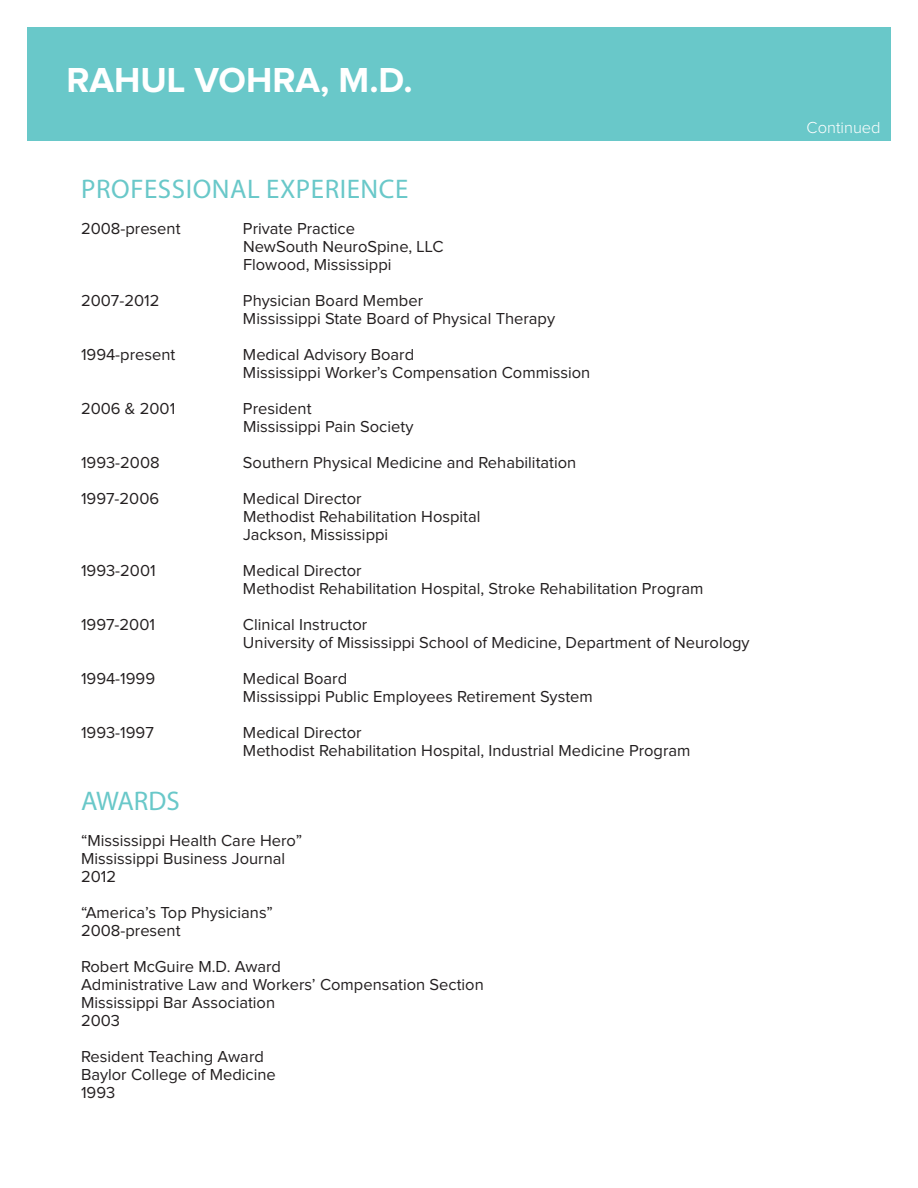
<style>
.page{position:relative;width:918px;height:1188px;background:#fff}
.page>*{position:absolute;margin:0;border:0;box-sizing:border-box;transform-origin:0 0}
.t1{font:700 36px "Proxima Nova";color:#fff}
.t2{font:27px "Myriad Pro";letter-spacing:.02em;color:#69c8c9}
.t3{font:16.5px/18px "Proxima Nova";color:#231f20}
.t4{font:300 16.5px "Proxima Nova";color:#fff}
</style>
<div class="page">
<div style="left:27px;top:27px;width:864px;height:113px;background:#69c8c9"></div>
<h1 class="t1" style="left:66px;top:64px;width:348px">RAHUL VOHRA, M.D.</h1>
<h2 class="t2" style="left:81px;top:172px;width:329px">PROFESSIONAL EXPERIENCE</h2>
<p class="t3" style="left:81px;top:220px;width:101px">2008-present</p>
<p class="t3" style="left:243px;top:220px;width:202px">Private Practice<br>NewSouth NeuroSpine, LLC<br>Flowood, Mississippi</p>
<p class="t3" style="left:81px;top:292px;width:80px">2007-2012</p>
<p class="t3" style="left:243px;top:292px;width:314px">Physician Board Member<br>Mississippi State Board of Physical Therapy</p>
<p class="t3" style="left:81px;top:346px;width:96px">1994-present</p>
<p class="t3" style="left:243px;top:346px;width:349px">Medical Advisory Board<br>Mississippi Worker’s Compensation Commission</p>
<p class="t3" style="left:81px;top:400px;width:96px">2006 &amp; 2001</p>
<p class="t3" style="left:243px;top:400px;width:172px">President<br>Mississippi Pain Society</p>
<p class="t3" style="left:81px;top:454px;width:80px">1993-2008</p>
<p class="t3" style="left:243px;top:454px;width:335px">Southern Physical Medicine and Rehabilitation</p>
<p class="t3" style="left:81px;top:490px;width:80px">1997-2006</p>
<p class="t3" style="left:243px;top:490px;width:239px">Medical Director<br>Methodist Rehabilitation Hospital<br>Jackson, Mississippi</p>
<p class="t3" style="left:81px;top:562px;width:76px">1993-2001</p>
<p class="t3" style="left:243px;top:562px;width:462px">Medical Director<br>Methodist Rehabilitation Hospital, Stroke Rehabilitation Program</p>
<p class="t3" style="left:81px;top:616px;width:76px">1997-2001</p>
<p class="t3" style="left:243px;top:616px;width:508px">Clinical Instructor<br>University of Mississippi School of Medicine, Department of Neurology</p>
<p class="t3" style="left:81px;top:670px;width:76px">1994-1999</p>
<p class="t3" style="left:243px;top:670px;width:351px">Medical Board<br>Mississippi Public Employees Retirement System</p>
<p class="t3" style="left:81px;top:724px;width:74px">1993-1997</p>
<p class="t3" style="left:243px;top:724px;width:449px">Medical Director<br>Methodist Rehabilitation Hospital, Industrial Medicine Program</p>
<h2 class="t2" style="left:81px;top:784px;width:100px">AWARDS</h2>
<p class="t3" style="left:81px;top:832px;width:223px">“Mississippi Health Care Hero”<br>Mississippi Business Journal<br>2012</p>
<p class="t3" style="left:81px;top:904px;width:193px">“America’s Top Physicians”<br>2008-present</p>
<p class="t3" style="left:81px;top:958px;width:404px">Robert McGuire M.D. Award<br>Administrative Law and Workers’ Compensation Section<br>Mississippi Bar Association<br>2003</p>
<p class="t3" style="left:81px;top:1048px;width:196px">Resident Teaching Award<br>Baylor College of Medicine<br>1993</p>
<p class="t4" style="left:807px;top:120px;width:76px">Continued</p>
</div>
